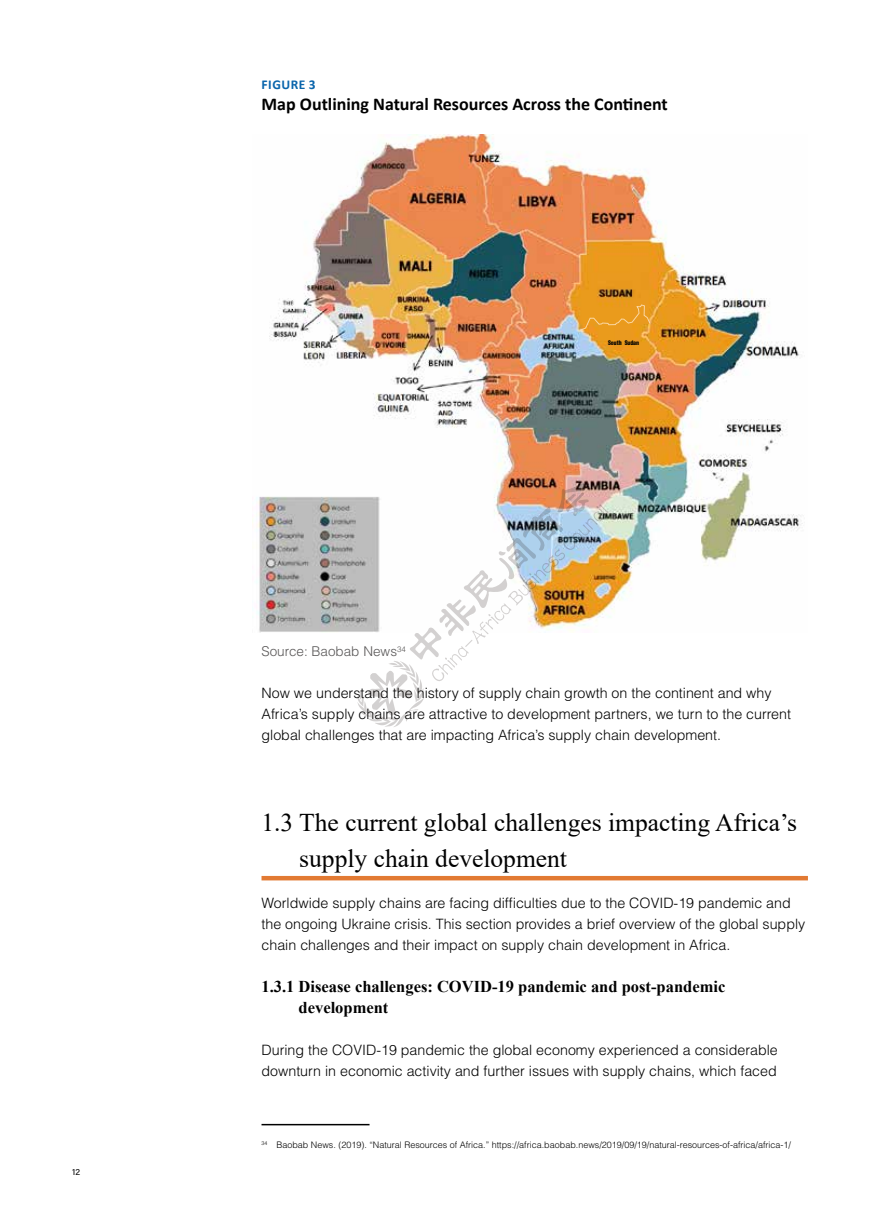
<style>
.page{position:relative;width:893px;height:1212px;background:#fff}
.page>*{position:absolute;margin:0;border:0;box-sizing:border-box;transform-origin:0 0}
.t1{font:25.5px/36px "Times New Roman";color:#000}
.t2{font:700 18px "Calibri";color:#000}
.t3{font:700 16.5px/21px "Times New Roman";color:#000}
.t4{font:300 14.25px/21px "Helvetica";color:#000}
.t5{font:300 13.5px "Helvetica";color:#595757}
.t6{font:700 13.5px "Calibri";letter-spacing:.04em;color:#0a65ac}
.t7{font:300 9px "Helvetica";color:#000}
.t8{font:9px "Acumin Variable Concept";color:#000}
.t9{font:6.9px "Helvetica Condensed Black Se";letter-spacing:-.02em;color:#000}
</style>
<div class="page">
<img style="left:252px;top:134px;width:551px;height:499px">
<svg style="left:580px;top:304px;width:70px;height:27px"></svg>
<svg style="left:341px;top:198px;width:27px;height:6px"></svg>
<hr style="left:261px;top:1124px;width:108px;height:1px;background:#000">
<hr style="left:261px;top:876px;width:547px;height:4px;background:#e27a33">
<svg style="left:350px;top:475px;width:259px;height:252px"></svg>
<p class="t8" style="left:72px;top:1165px;width:9px">12</p>
<p class="t6" style="left:261px;top:75px;width:56px">FIGURE 3</p>
<p class="t2" style="left:261px;top:91px;width:408px">Map Outlining Natural Resources Across the Continent</p>
<p class="t5" style="left:261px;top:643px;width:146px">Source: Baobab News<sup>34</sup></p>
<p class="t9" style="left:608px;top:340px;width:33px">South Sudan</p>
<p class="t4" style="left:261px;top:682px;width:531px">Now we understand the history of supply chain growth on the continent and why<br>Africa’s supply chains are attractive to development partners, we turn to the current global challenges that are impacting Africa’s supply chain development.</p>
<h1 class="t1" style="left:299px;top:804px;width:499px;text-indent:-38px">1.3 The current global challenges impacting Africa’s supply chain development</h1>
<p class="t4" style="left:261px;top:892px;width:545px">Worldwide supply chains are facing difficulties due to the COVID-19 pandemic and the ongoing Ukraine crisis. This section provides a brief overview of the global supply chain challenges and their impact on supply chain development in Africa.</p>
<p class="t3" style="left:299px;top:976px;width:428px;text-indent:-37px">1.3.1 Disease challenges: COVID-19 pandemic and post-pandemic development</p>
<p class="t4" style="left:261px;top:1039px;width:518px">During the COVID-19 pandemic the global economy experienced a considerable downturn in economic activity and further issues with supply chains, which faced</p>
<p class="t7" style="left:261px;top:1139px;width:531px"><sup>34</sup> Baobab News. (2019). “Natural Resources of Africa.” https://africa.baobab.news/2019/09/19/natural-resources-of-africa/africa-1/</p>
</div>
